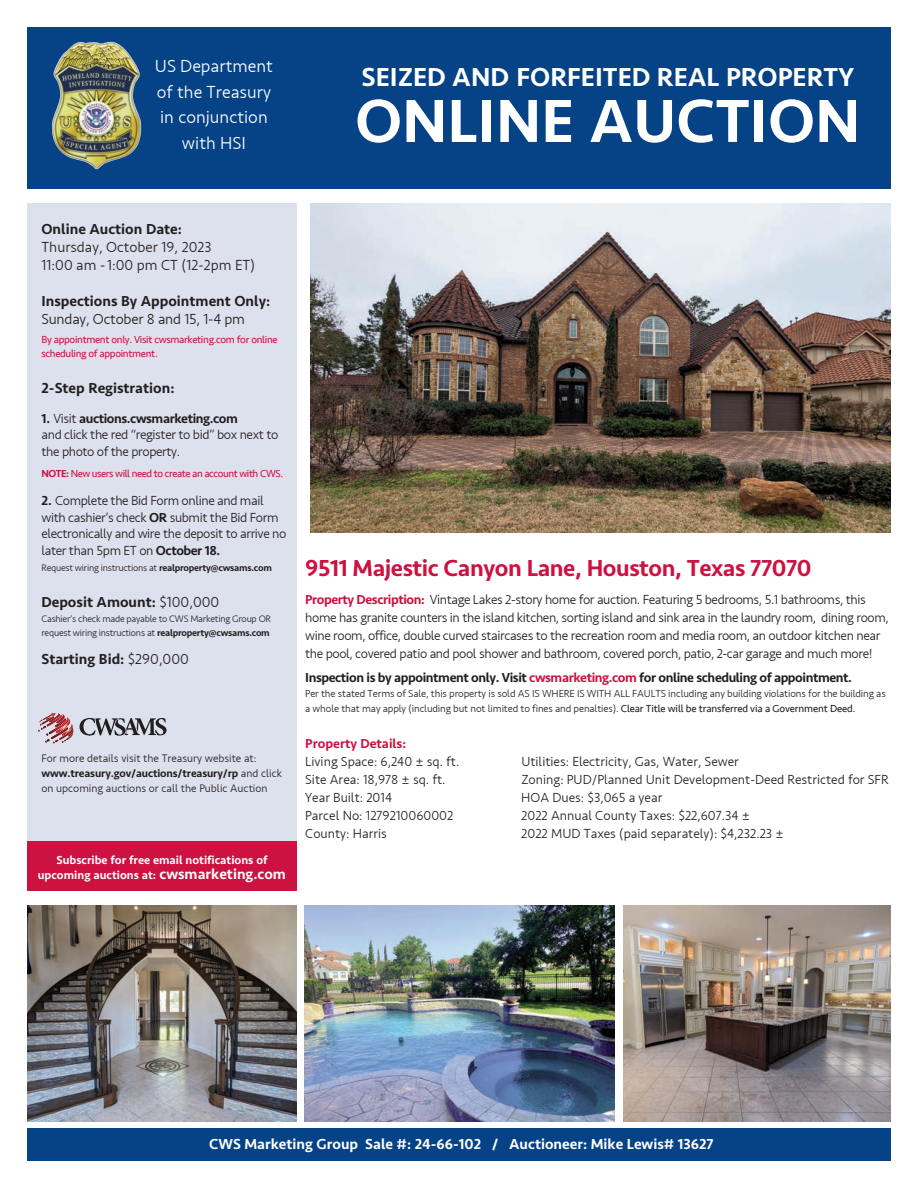
<style>
.page{position:relative;width:918px;height:1188px;background:#fff}
.page>*{position:absolute;margin:0;border:0;box-sizing:border-box;transform-origin:0 0}
.t1{font:500 63px "Seravek";color:#fff}
.t2{font:500 27px "Seravek";color:#fff}
.t3{font:500 24px "Seravek";letter-spacing:-.02em;color:#cd1141}
.t4{font:300 18px/25.5px "Seravek";color:#fff;text-align:center}
.t5{font:500 15px "Seravek";color:#231f20}
.t6{font:300 15px/18px "Seravek";color:#231f20}
.t7{font:500 15px "Seravek";color:#fff}
.t8{font:300 13.5px/16.5px "Seravek";letter-spacing:-.03em;color:#231f20}
.t9{font:300 13.5px "Seravek";color:#231f20}
.t10{font:500 13.5px "Seravek";letter-spacing:-.03em;color:#231f20}
.t11{font:500 13.5px "Seravek";color:#cd1141}
.t12{font:500 12px/15px "Seravek";color:#fff;text-align:center}
.t13{font:300 11.25px/15px "Seravek";color:#231f20}
.t14{font:300 10.5px/15px "Seravek";letter-spacing:-.01em;color:#231f20}
.t15{font:10.5px/13.5px "Seravek";letter-spacing:-.03em;color:#cd1141}
.t16{font:300 9.75px/13.5px "Seravek";letter-spacing:-.025em;color:#231f20}
.s1{font-weight:500}
.s2{font-weight:300}
.s3{font-size:15px}
.s4{font-weight:500;color:#cd1141}
.s5{color:#cd1141}
.s6{font-weight:400}
</style>
<div class="page">
<div style="left:27px;top:27px;width:864px;height:162px;background:#054286"></div>
<div style="left:27px;top:204px;width:270px;height:687px;background:#dde0ed"></div>
<div style="left:27px;top:1129px;width:864px;height:32px;background:#054286"></div>
<img style="left:311px;top:204px;width:580px;height:329px">
<img style="left:27px;top:906px;width:270px;height:216px">
<img style="left:623px;top:906px;width:268px;height:216px">
<img style="left:305px;top:906px;width:310px;height:216px">
<svg style="left:38px;top:713px;width:129px;height:30px"></svg>
<div style="left:27px;top:842px;width:270px;height:49px;background:#cd1141"></div>
<img style="left:52px;top:42px;width:89px;height:127px">
<h3 class="t4" style="left:155px;top:54px;width:120px">US Department of the Treasury in conjunction with HSI</h3>
<h2 class="t2" style="left:362px;top:67px;width:494px">SEIZED AND FORFEITED REAL PROPERTY</h2>
<h1 class="t1" style="left:355px;top:97px;width:507px">ONLINE AUCTION</h1>
<p class="t5" style="left:41px;top:223px;width:142px">Online Auction Date:</p>
<p class="t6" style="left:41px;top:238px;width:215px">Thursday, October 19, 2023<br>11:00 am - 1:00 pm CT (12-2pm ET)</p>
<p class="t5" style="left:41px;top:295px;width:230px">Inspections By Appointment Only:</p>
<p class="t6" style="left:41px;top:310px;width:205px">Sunday, October 8 and 15, 1-4 pm</p>
<p class="t15" style="left:41px;top:333px;width:238px">By appointment only. Visit cwsmarketing.com for online scheduling of appointment.</p>
<p class="t5" style="left:41px;top:382px;width:135px">2-Step Registration:</p>
<p class="t8" style="left:41px;top:410px;width:238px"><span class="s1">1.</span> Visit <span class="s1">auctions.cwsmarketing.com<br></span>and click the red “register to bid” box next to the photo of the property.</p>
<p class="t15" style="left:41px;top:467px;width:243px"><span class="s1">NOTE:</span> New users will need to create an account with CWS.</p>
<p class="t8" style="left:41px;top:493px;width:246px"><span class="s1">2.</span> Complete the Bid Form online and mail with cashier’s check <span class="s1">OR</span> submit the Bid Form electronically and wire the deposit to arrive no later than 5pm ET on <span class="s1">October 18.</span></p>
<p class="t16" style="left:41px;top:562px;width:232px">Request wiring instructions at <span class="s1">realproperty@cwsams.com</span></p>
<p class="t5" style="left:41px;top:597px;width:179px">Deposit Amount: <span class="s2">$100,000</span></p>
<p class="t16" style="left:41px;top:613px;width:231px">Cashier’s check made payable to CWS Marketing Group OR request wiring instructions at <span class="s1">realproperty@cwsams.com</span></p>
<p class="t5" style="left:41px;top:654px;width:149px">Starting Bid: <span class="s2">$290,000</span></p>
<p class="t13" style="left:41px;top:751px;width:242px">For more details visit the Treasury website at: <span class="s1">www.treasury.gov/auctions/treasury/rp</span> and click on upcoming auctions or call the Public Auction</p>
<p class="t12" style="left:38px;top:854px;width:250px">Subscribe for free email notifications of upcoming auctions at: <span class="s3">cwsmarketing.com</span></p>
<h3 class="t3" style="left:305px;top:560px;width:508px">9511 Majestic Canyon Lane, Houston, Texas 77070</h3>
<p class="t8" style="left:305px;top:591px;width:585px;line-height:18px"><span class="s4">Property Description:</span> Vintage Lakes 2-story home for auction. Featuring 5 bedrooms, 5.1 bathrooms, this home has granite counters in the island kitchen, sorting island and sink area in the laundry room, dining room, wine room, office, double curved staircases to the recreation room and media room, an outdoor kitchen near the pool, covered patio and pool shower and bathroom, covered porch, patio, 2-car garage and much more!</p>
<p class="t10" style="left:305px;top:673px;width:548px">Inspection is by appointment only. Visit <span class="s5">cwsmarketing.com</span> for online scheduling of appointment.</p>
<p class="t14" style="left:305px;top:686px;width:582px">Per the stated Terms of Sale, this property is sold AS IS WHERE IS WITH ALL FAULTS including any building violations for the building as a whole that may apply (including but not limited to fines and penalties). <span class="s6">Clear Title will be transferred via a Government Deed.</span></p>
<p class="t11" style="left:305px;top:739px;width:103px">Property Details:</p>
<p class="t9" style="left:305px;top:754px;width:156px">Living Space: 6,240 ± sq. ft.</p>
<p class="t9" style="left:521px;top:754px;width:219px">Utilities: Electricity, Gas, Water, Sewer</p>
<p class="t9" style="left:305px;top:772px;width:142px">Site Area: 18,978 ± sq. ft.</p>
<p class="t9" style="left:521px;top:772px;width:369px">Zoning: PUD/Planned Unit Development-Deed Restricted for SFR</p>
<p class="t9" style="left:305px;top:790px;width:88px">Year Built: 2014</p>
<p class="t9" style="left:521px;top:790px;width:143px">HOA Dues: $3,065 a year</p>
<p class="t9" style="left:305px;top:808px;width:150px">Parcel No: 1279210060002</p>
<p class="t9" style="left:521px;top:808px;width:230px">2022 Annual County Taxes: $22,607.34 ±</p>
<p class="t9" style="left:305px;top:826px;width:83px">County: Harris</p>
<p class="t9" style="left:521px;top:826px;width:264px">2022 MUD Taxes (paid separately): $4,232.23 ±</p>
<p class="t7" style="left:209px;top:1139px;width:506px">CWS Marketing Group Sale #: 24-66-102 / Auctioneer: Mike Lewis# 13627</p>
</div>
